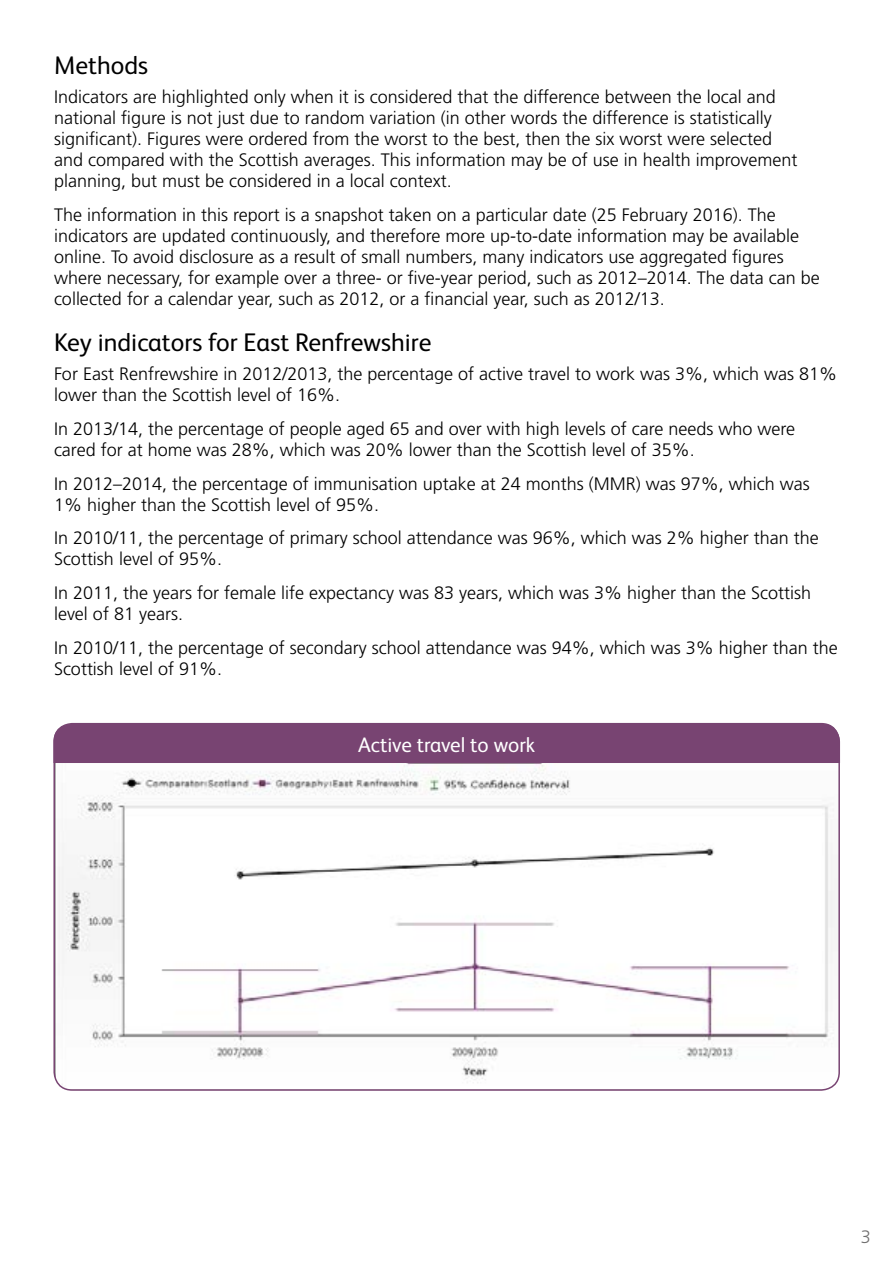
<style>
.page{position:relative;width:893px;height:1263px;background:#fff}
.page>*{position:absolute;margin:0;border:0;box-sizing:border-box;transform-origin:0 0}
.B_head{font:25.5px "FS Albert";color:#000}
.table_head{font:21px "FS Albert";color:#fff}
.Body_Text{font:300 18px/21px "Frutiger LT Std";color:#000}
.t1{font:300 18px "Frutiger LT Std";color:#706f6f}
</style>
<div class="page">
<img style="left:56px;top:763px;width:783px;height:325px">
<div style="left:53px;top:724px;width:787px;height:39px;background:#784472"></div>
<h2 class="B_head" style="left:54px;top:48px;width:96px">Methods</h2>
<p class="Body_Text" style="left:54px;top:87px;width:745px">Indicators are highlighted only when it is considered that the difference between the local and national figure is not just due to random variation (in other words the difference is statistically significant). Figures were ordered from the worst to the best, then the six worst were selected and compared with the Scottish averages. This information may be of use in health improvement planning, but must be considered in a local context.</p>
<p class="Body_Text" style="left:54px;top:204px;width:767px">The information in this report is a snapshot taken on a particular date (25 February 2016). The indicators are updated continuously, and therefore more up-to-date information may be available online. To avoid disclosure as a result of small numbers, many indicators use aggregated figures where necessary, for example over a three- or five-year period, such as 2012–2014. The data can be collected for a calendar year, such as 2012, or a financial year, such as 2012/13.</p>
<h2 class="B_head" style="left:54px;top:325px;width:379px">Key indicators for East Renfrewshire</h2>
<p class="Body_Text" style="left:54px;top:364px;width:785px">For East Renfrewshire in 2012/2013, the percentage of active travel to work was 3%, which was 81% lower than the Scottish level of 16%.</p>
<p class="Body_Text" style="left:54px;top:418px;width:743px">In 2013/14, the percentage of people aged 65 and over with high levels of care needs who were cared for at home was 28%, which was 20% lower than the Scottish level of 35%.</p>
<p class="Body_Text" style="left:54px;top:473px;width:757px">In 2012–2014, the percentage of immunisation uptake at 24 months (MMR) was 97%, which was<br>1% higher than the Scottish level of 95%.</p>
<p class="Body_Text" style="left:54px;top:528px;width:766px">In 2010/11, the percentage of primary school attendance was 96%, which was 2% higher than the<br>Scottish level of 95%.</p>
<p class="Body_Text" style="left:54px;top:583px;width:759px">In 2011, the years for female life expectancy was 83 years, which was 3% higher than the Scottish level of 81 years.</p>
<p class="Body_Text" style="left:54px;top:637px;width:785px">In 2010/11, the percentage of secondary school attendance was 94%, which was 3% higher than the<br>Scottish level of 91%.</p>
<h3 class="table_head" style="left:358px;top:730px;width:179px">Active travel to work</h3>
<p class="t1" style="left:861px;top:1226px;width:12px">3</p>
</div>
